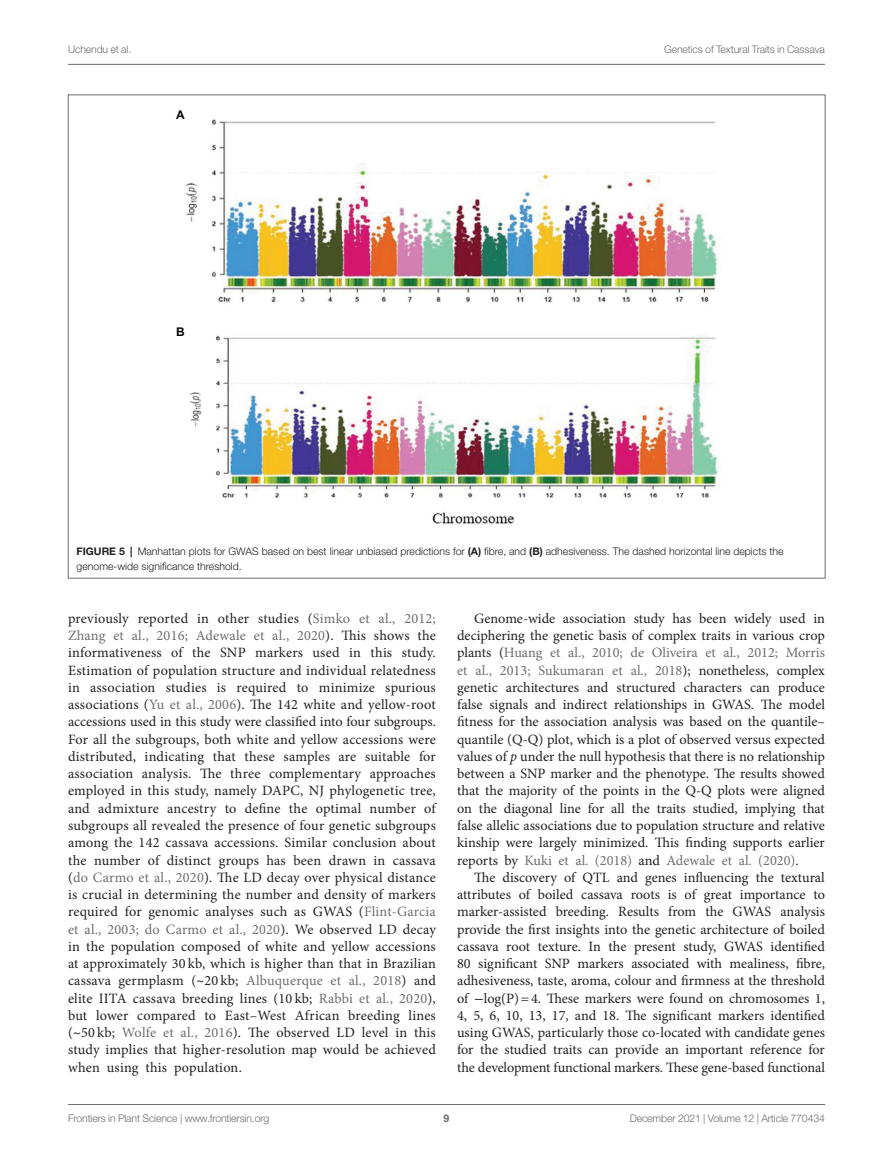
<style>
.page{position:relative;width:893px;height:1170px;background:#fff}
.page>*{position:absolute;margin:0;border:0;box-sizing:border-box;transform-origin:0 0}
.TEXT{font:14.25px/17.2px "Minion Pro";color:#231f20;text-align:justify}
.t1{font:700 12px "Arial";color:#040503}
.FIG_LEG{font:300 10.5px/14.2px "Helvetica Neue LT Std";color:#231f20}
.t2{font:300 10.5px "Helvetica Neue LT Std";letter-spacing:-.015em;color:#6c6d70}
.t3{font:700 10.5px "Helvetica Neue LT Std";color:#6c6d70}
.s1{font-weight:700}
.s2{color:#6c6d70}
.s3{font-family:"STIX General"}
.s4{font-style:italic}
</style>
<div class="page">
<hr style="left:68px;top:64px;width:757px;height:1px;background:#6c6d70">
<hr style="left:68px;top:1104px;width:757px;height:1px;background:#6c6d70">
<img style="left:185px;top:119px;width:535px;height:406px">
<p class="t2" style="left:68px;top:42px;width:65px">Uchendu et al.</p>
<p class="t2" style="left:664px;top:42px;width:162px">Genetics of Textural Traits in Cassava</p>
<p class="t1" style="left:176px;top:106px;width:10px">A</p>
<p class="t1" style="left:176px;top:323px;width:10px">B</p>
<p class="FIG_LEG" style="left:77px;top:544px;width:708px"><span class="s1">FIGURE 5 |</span> Manhattan plots for GWAS based on best linear unbiased predictions for <span class="s1">(A)</span> fibre, and <span class="s1">(B)</span> adhesiveness. The dashed horizontal line depicts the genome-wide significance threshold.</p>
<p class="TEXT" style="left:68px;top:609px;width:369px">previously reported in other studies (<span class="s2">Simko et al., 2012; Zhang et al., 2016; Adewale et al., 2020</span>). This shows the informativeness of the SNP markers used in this study.<br>Estimation of population structure and individual relatedness in association studies is required to minimize spurious associations (<span class="s2">Yu et al., 2006</span>). The 142 white and yellow-root accessions used in this study were classified into four subgroups.<br>For all the subgroups, both white and yellow accessions were distributed, indicating that these samples are suitable for association analysis. The three complementary approaches employed in this study, namely DAPC, NJ phylogenetic tree, and admixture ancestry to define the optimal number of subgroups all revealed the presence of four genetic subgroups among the 142 cassava accessions. Similar conclusion about the number of distinct groups has been drawn in cassava (<span class="s2">do Carmo et al., 2020</span>). The LD decay over physical distance is crucial in determining the number and density of markers required for genomic analyses such as GWAS (<span class="s2">Flint-Garcia et al., 2003; do Carmo et al., 2020</span>). We observed LD decay in the population composed of white and yellow accessions at approximately 30 kb, which is higher than that in Brazilian cassava germplasm (<span class="s3">~</span>20 kb; <span class="s2">Albuquerque et al., 2018</span>) and elite IITA cassava breeding lines (10 kb; <span class="s2">Rabbi et al., 2020</span>), but lower compared to East–West African breeding lines (<span class="s3">~</span>50 kb; <span class="s2">Wolfe et al., 2016</span>). The observed LD level in this study implies that higher-resolution map would be achieved when using this population.</p>
<p class="TEXT" style="left:457px;top:609px;width:369px;text-indent:17px">Genome-wide association study has been widely used in deciphering the genetic basis of complex traits in various crop plants (<span class="s2">Huang et al., 2010; de Oliveira et al., 2012; Morris et al., 2013; Sukumaran et al., 2018</span>); nonetheless, complex genetic architectures and structured characters can produce false signals and indirect relationships in GWAS. The model fitness for the association analysis was based on the quantile– quantile (Q-Q) plot, which is a plot of observed versus expected values of <span class="s4">p</span> under the null hypothesis that there is no relationship between a SNP marker and the phenotype. The results showed that the majority of the points in the Q-Q plots were aligned on the diagonal line for all the traits studied, implying that false allelic associations due to population structure and relative kinship were largely minimized. This finding supports earlier reports by <span class="s2">Kuki et al. (2018)</span> and <span class="s2">Adewale et al. (2020)</span>.</p>
<p class="TEXT" style="left:457px;top:868px;width:369px;text-indent:17px">The discovery of QTL and genes influencing the textural attributes of boiled cassava roots is of great importance to marker-assisted breeding. Results from the GWAS analysis provide the first insights into the genetic architecture of boiled cassava root texture. In the present study, GWAS identified 80 significant SNP markers associated with mealiness, fibre, adhesiveness, taste, aroma, colour and firmness at the threshold of <span class="s3">−</span>log(P)=4. These markers were found on chromosomes 1, 4, 5, 6, 10, 13, 17, and 18. The significant markers identified using GWAS, particularly those co-located with candidate genes for the studied traits can provide an important reference for the development functional markers. These gene-based functional</p>
<p class="t2" style="left:68px;top:1111px;width:203px">Frontiers in Plant Science | www.frontiersin.org</p>
<p class="t3" style="left:444px;top:1111px;width:7px">9</p>
<p class="t2" style="left:630px;top:1111px;width:197px">December 2021 | Volume 12 | Article 770434</p>
</div>
